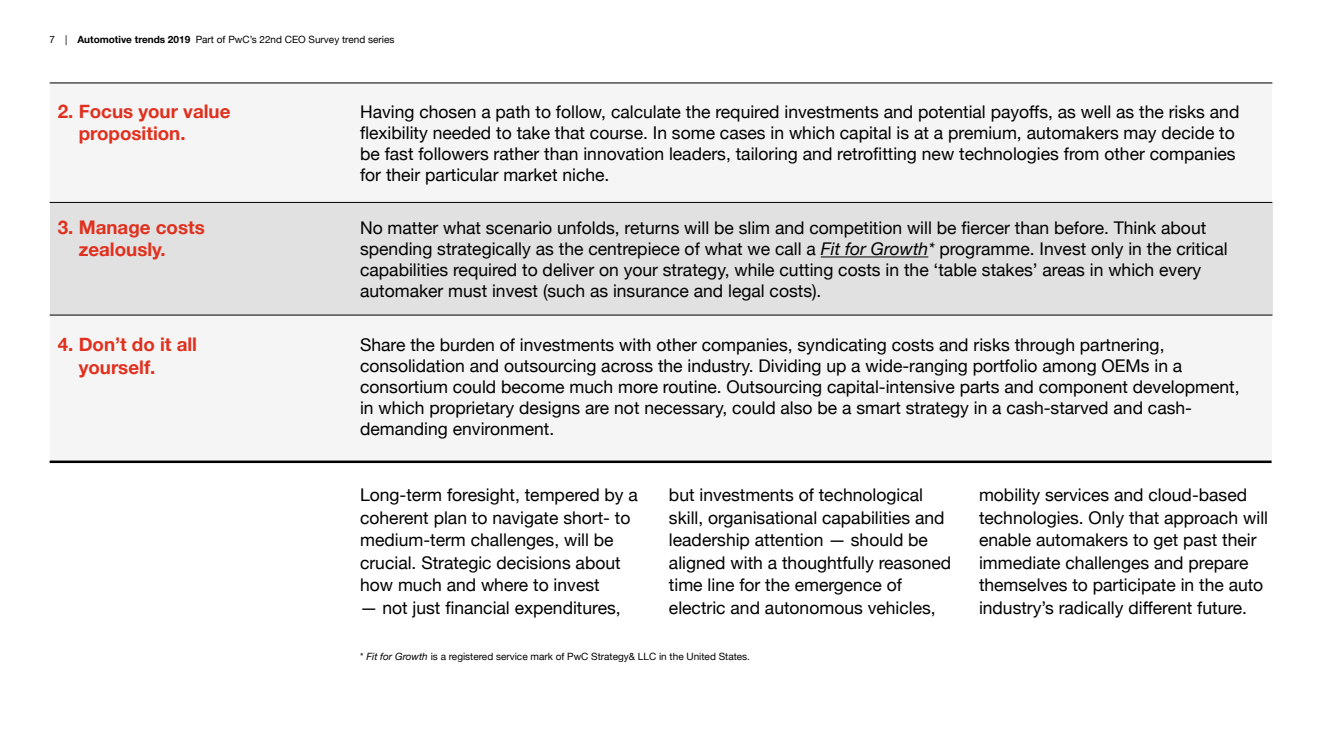
<style>
.page{position:relative;width:1322px;height:745px;background:#fff}
.page>*{position:absolute;margin:0;border:0;box-sizing:border-box;transform-origin:0 0}
.t1{font:700 18.75px/22.5px "Helvetica Neue";color:#e0301e}
.t2{font:17.5px/22.5px "Helvetica Neue";color:#000}
.t3{font:10px "Helvetica Neue";color:#000}
.s1{font-weight:700}
.s2{font-style:italic}
</style>
<div class="page">
<div style="left:50px;top:202px;width:1222px;height:113px;background:#e1e1e1"></div>
<div style="left:50px;top:83px;width:1221px;height:119px;background:#f5f5f5"></div>
<div style="left:50px;top:315px;width:1221px;height:146px;background:#f5f5f5"></div>
<hr style="left:821px;top:256px;width:107px;height:1px;background:#000">
<hr style="left:50px;top:460px;width:1221px;height:3px;background:#000">
<hr style="left:50px;top:83px;width:1222px;height:1px;background:#000">
<hr style="left:50px;top:202px;width:1222px;height:1px;background:#000">
<hr style="left:50px;top:314px;width:1222px;height:1px;background:#000">
<p class="t3" style="left:50px;top:32px;width:346px">7 | <span class="s1">Automotive trends 2019</span> Part of PwC’s 22nd CEO Survey trend series</p>
<p class="t1" style="left:79px;top:100px;width:153px;text-indent:-21px">2. Focus your value proposition.</p>
<p class="t1" style="left:79px;top:216px;width:128px;text-indent:-21px">3. Manage costs zealously.</p>
<p class="t1" style="left:79px;top:334px;width:120px;text-indent:-21px">4. Don’t do it all yourself.</p>
<p class="t2" style="left:360px;top:102px;width:881px;line-height:21px">Having chosen a path to follow, calculate the required investments and potential payoffs, as well as the risks and flexibility needed to take that course. In some cases in which capital is at a premium, automakers may decide to be fast followers rather than innovation leaders, tailoring and retrofitting new technologies from other companies for their particular market niche.</p>
<p class="t2" style="left:360px;top:218px;width:869px;line-height:21px">No matter what scenario unfolds, returns will be slim and competition will be fiercer than before. Think about spending strategically as the centrepiece of what we call a <span class="s2">Fit for Growth*</span> programme. Invest only in the critical capabilities required to deliver on your strategy, while cutting costs in the ‘table stakes’ areas in which every automaker must invest (such as insurance and legal costs).</p>
<p class="t2" style="left:360px;top:335px;width:881px;line-height:21px">Share the burden of investments with other companies, syndicating costs and risks through partnering, consolidation and outsourcing across the industry. Dividing up a wide-ranging portfolio among OEMs in a consortium could become much more routine. Outsourcing capital-intensive parts and component development, in which proprietary designs are not necessary, could also be a smart strategy in a cash-starved and cash&shy;demanding environment.</p>
<p class="t2" style="left:360px;top:484px;width:279px">Long-term foresight, tempered by a coherent plan to navigate short- to medium-term challenges, will be crucial. Strategic decisions about how much and where to invest</p>
<p class="t2" style="left:360px;top:596px;width:262px">— not just financial expenditures,</p>
<p class="t2" style="left:669px;top:484px;width:284px">but investments of technological skill, organisational capabilities and leadership attention — should be aligned with a thoughtfully reasoned time line for the emergence of electric and autonomous vehicles,</p>
<p class="t2" style="left:979px;top:484px;width:291px">mobility services and cloud-based technologies. Only that approach will enable automakers to get past their immediate challenges and prepare themselves to participate in the auto industry’s radically different future.</p>
<p class="t3" style="left:360px;top:649px;width:391px">* <span class="s2">Fit for Growth</span> is a registered service mark of PwC Strategy&amp; LLC in the United States.</p>
</div>
